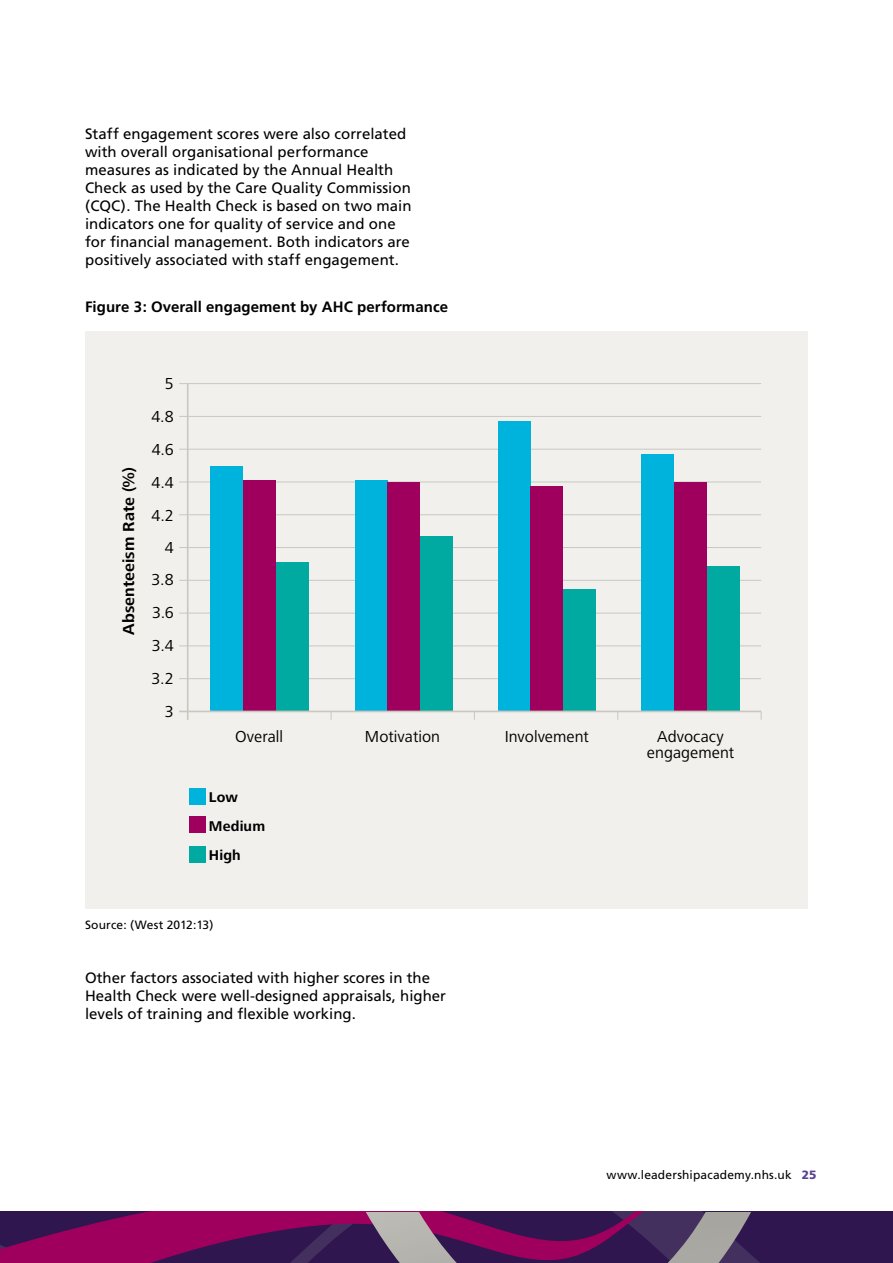
<style>
.page{position:relative;width:893px;height:1263px;background:#fff}
.page>*{position:absolute;margin:0;border:0;box-sizing:border-box;transform-origin:0 0}
.t1{font:16.5px/32.8px "Frutiger Next LT";letter-spacing:.005em;color:#000;text-align:right}
.t2{font:700 16.5px "Frutiger Next LT";letter-spacing:.005em;color:#000}
.t3{font:15px/18px "Frutiger";color:#000}
.t4{font:700 15px "Frutiger";letter-spacing:.005em;color:#000}
.t5{font:700 14.7px/29.2px "Frutiger Next LT";letter-spacing:.01em;color:#000}
.t6{font:12px "Frutiger";letter-spacing:.015em;color:#000}
.s1{font-weight:900;color:#5a4293}
</style>
<div class="page">
<svg style="left:0;top:1212px;width:893px;height:51px;background:#5a0f54"></svg>
<svg style="left:366px;top:1212px;width:91px;height:51px;background:#93728b"></svg>
<svg style="left:668px;top:1212px;width:83px;height:51px;background:#7b7183"></svg>
<div style="left:85px;top:331px;width:723px;height:577px;background:#f1f0ed"></div>
<div style="left:189px;top:788px;width:16px;height:16px;background:#00b3dc"></div>
<div style="left:189px;top:817px;width:16px;height:16px;background:#a0005d"></div>
<div style="left:189px;top:847px;width:16px;height:16px;background:#00aaa0"></div>
<hr style="left:179px;top:678px;width:582px;height:1px;background:#cac7bf">
<hr style="left:179px;top:645px;width:582px;height:1px;background:#cac7bf">
<hr style="left:179px;top:613px;width:582px;height:1px;background:#cac7bf">
<hr style="left:179px;top:580px;width:582px;height:1px;background:#cac7bf">
<hr style="left:179px;top:547px;width:582px;height:1px;background:#cac7bf">
<hr style="left:179px;top:514px;width:582px;height:1px;background:#cac7bf">
<hr style="left:179px;top:482px;width:582px;height:1px;background:#cac7bf">
<hr style="left:179px;top:449px;width:582px;height:1px;background:#cac7bf">
<hr style="left:179px;top:416px;width:582px;height:1px;background:#cac7bf">
<hr style="left:179px;top:383px;width:582px;height:1px;background:#cac7bf">
<hr style="left:187px;top:384px;width:2px;height:336px;background:#cac7bf">
<div style="left:211px;top:466px;width:32px;height:245px;background:#00b3dc"></div>
<div style="left:243px;top:480px;width:33px;height:231px;background:#a0005d"></div>
<div style="left:276px;top:562px;width:33px;height:149px;background:#00aaa0"></div>
<div style="left:355px;top:480px;width:32px;height:231px;background:#00b3dc"></div>
<div style="left:387px;top:482px;width:33px;height:229px;background:#a0005d"></div>
<div style="left:420px;top:536px;width:33px;height:175px;background:#00aaa0"></div>
<div style="left:498px;top:421px;width:32px;height:290px;background:#00b3dc"></div>
<div style="left:530px;top:486px;width:33px;height:225px;background:#a0005d"></div>
<div style="left:563px;top:589px;width:33px;height:122px;background:#00aaa0"></div>
<div style="left:641px;top:454px;width:33px;height:257px;background:#00b3dc"></div>
<div style="left:674px;top:482px;width:33px;height:229px;background:#a0005d"></div>
<div style="left:707px;top:566px;width:33px;height:145px;background:#00aaa0"></div>
<hr style="left:179px;top:711px;width:582px;height:1px;background:#cac7bf">
<p class="t3" style="left:85px;top:125px;width:328px">Staff engagement scores were also correlated with overall organisational performance measures as indicated by the Annual Health Check as used by the Care Quality Commission (CQC). The Health Check is based on two main indicators one for quality of service and one for financial management. Both indicators are positively associated with staff engagement.</p>
<p class="t4" style="left:85px;top:298px;width:364px">Figure 3: Overall engagement by AHC performance</p>
<p class="t2" style="left:120px;top:635px;width:169px;rotate:-90deg">Absenteeism Rate (%)</p>
<p class="t1" style="left:151px;top:367px;width:24px">5<br>4.8<br>4.6<br>4.4<br>4.2<br>4<br>3.8<br>3.6<br>3.4<br>3.2<br>3</p>
<p class="t1" style="left:235px;top:720px;width:49px">Overall</p>
<p class="t5" style="left:209px;top:782px;width:58px">Low<br>Medium<br>High</p>
<p class="t6" style="left:85px;top:918px;width:130px">Source: (West 2012:13)</p>
<p class="t1" style="left:365px;top:720px;width:77px">Motivation</p>
<p class="t1" style="left:505px;top:720px;width:86px">Involvement</p>
<p class="t1" style="left:647px;top:728px;width:89px;line-height:16.5px;text-align:center">Advocacy engagement</p>
<p class="t3" style="left:85px;top:968px;width:362px">Other factors associated with higher scores in the<br>Health Check were well-designed appraisals, higher levels of training and flexible working.</p>
<p class="t6" style="left:606px;top:1167px;width:211px">www.leadershipacademy.nhs.uk <span class="s1">25</span></p>
</div>
